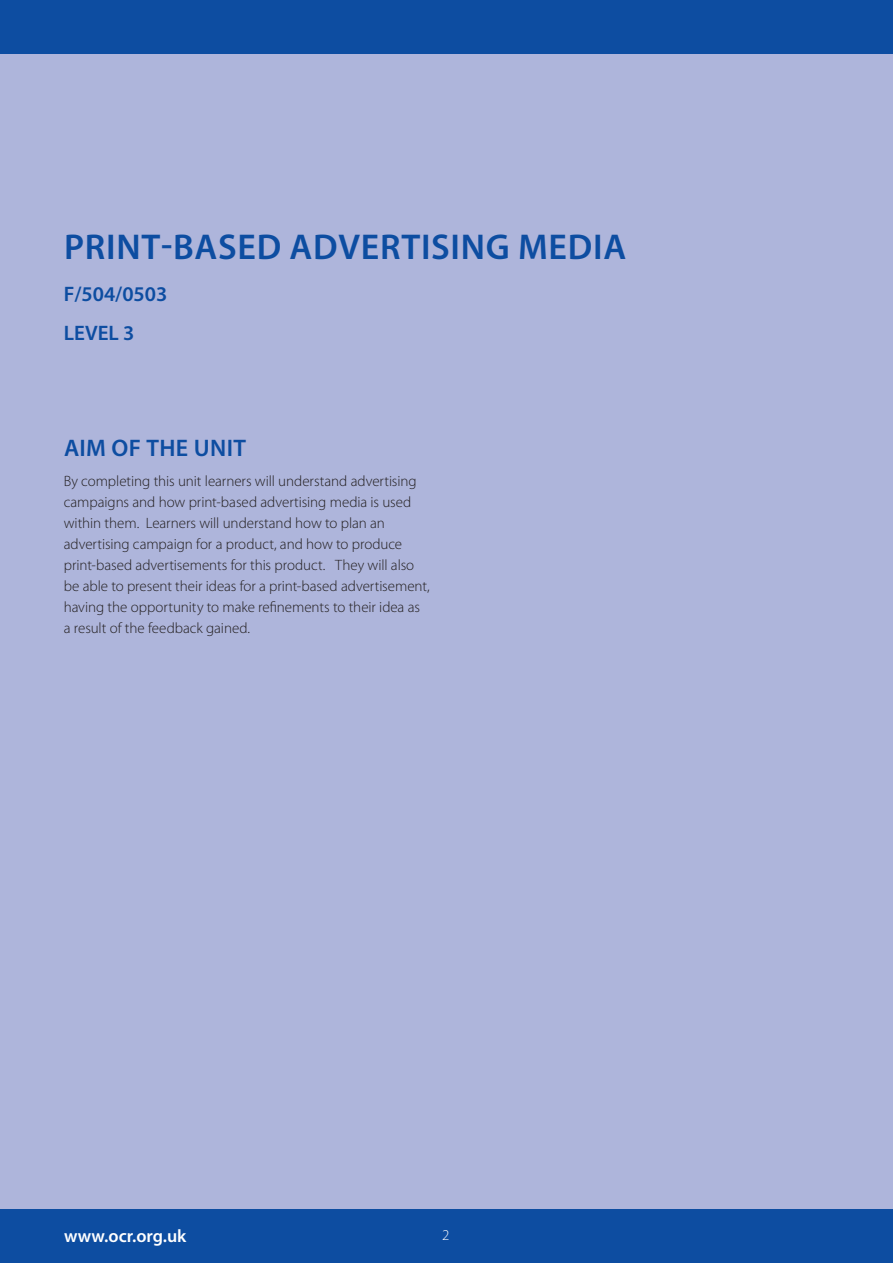
<style>
.page{position:relative;width:893px;height:1263px;background:#fff}
.page>*{position:absolute;margin:0;border:0;box-sizing:border-box;transform-origin:0 0}
.t1{font:600 36px "Myriad Pro";letter-spacing:.02em;color:#0d4da1}
.subhead{font:600 24px "Myriad Pro";letter-spacing:.015em;color:#0d4da1}
.t2{font:600 21px "Myriad Pro";color:#0d4da1}
.heading_pale_brown{font:600 18px "Myriad Pro";color:#fff}
.body{font:300 15px/21px "Myriad Pro";letter-spacing:-.005em;color:#231f20}
.heading_pale_brown-2{font:300 15px "Myriad Pro";color:#fff}
</style>
<div class="page">
<div style="left:0;top:1209px;width:893px;height:54px;background:#0d4da1"></div>
<div style="left:0;top:0;width:893px;height:54px;background:#0d4da1"></div>
<div style="left:0;top:54px;width:893px;height:1154px;background:#aeb5db"></div>
<p class="t1" style="left:64px;top:224px;width:564px">PRINT-BASED ADVERTISING MEDIA</p>
<p class="t2" style="left:64px;top:281px;width:105px">F/504/0503</p>
<p class="t2" style="left:64px;top:319px;width:72px">LEVEL 3</p>
<p class="subhead" style="left:64px;top:433px;width:183px">AIM OF THE UNIT</p>
<p class="body" style="left:64px;top:470px;width:367px">By completing this unit learners will understand advertising campaigns and how print-based advertising media is used within them. Learners will understand how to plan an advertising campaign for a product, and how to produce print-based advertisements for this product. They will also be able to present their ideas for a print-based advertisement, having the opportunity to make refinements to their idea as a result of the feedback gained.</p>
<p class="heading_pale_brown" style="left:64px;top:1225px;width:124px">www.ocr.org.uk</p>
<p class="heading_pale_brown-2" style="left:442px;top:1226px;width:9px">2</p>
</div>
